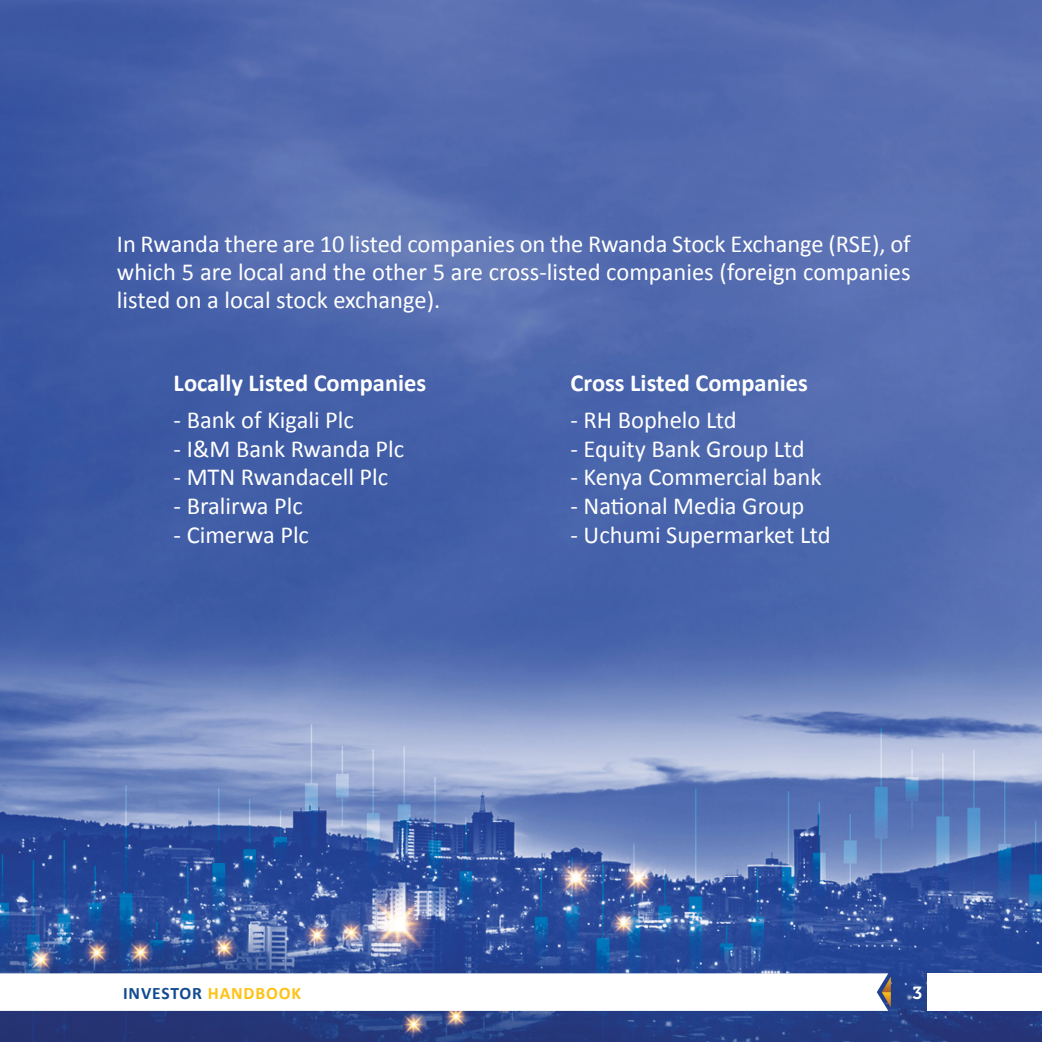
<style>
.page{position:relative;width:1042px;height:1042px;background:#fff}
.page>*{position:absolute;margin:0;border:0;box-sizing:border-box;transform-origin:0 0}
.Big_Title{font:24.5px/28px "Calibri";color:#fff;text-align:justify}
.Big_Title-2{font:700 24.5px "Calibri";color:#fff}
.t1{font:700 17.5px "Calibri";letter-spacing:.05em;color:#124b92}
.t2{font:17.5px "Museo 700";color:#fff}
.s1{color:#fec214}
</style>
<div class="page">
<img style="left:0;top:0;width:1042px;height:1042px">
<div style="left:928px;top:973px;width:114px;height:38px;background:#fff"></div>
<svg style="left:0;top:973px;width:891px;height:38px"></svg>
<p class="Big_Title" style="left:117px;top:229px;width:795px">In Rwanda there are 10 listed companies on the Rwanda Stock Exchange (RSE), of which 5 are local and the other 5 are cross-listed companies (foreign companies listed on a local stock exchange).</p>
<p class="Big_Title-2" style="left:174px;top:367px;width:254px">Locally Listed Companies</p>
<p class="Big_Title-2" style="left:570px;top:367px;width:239px">Cross Listed Companies</p>
<p class="Big_Title" style="left:174px;top:406px;width:182px">- Bank of Kigali Plc</p>
<p class="Big_Title" style="left:174px;top:434px;width:232px">- I&amp;M Bank Rwanda Plc</p>
<p class="Big_Title" style="left:174px;top:463px;width:216px">- MTN Rwandacell Plc</p>
<p class="Big_Title" style="left:174px;top:492px;width:131px">- Bralirwa Plc</p>
<p class="Big_Title" style="left:174px;top:521px;width:137px">- Cimerwa Plc</p>
<p class="Big_Title" style="left:570px;top:406px;width:168px">- RH Bophelo Ltd</p>
<p class="Big_Title" style="left:570px;top:434px;width:235px">- Equity Bank Group Ltd</p>
<p class="Big_Title" style="left:570px;top:463px;width:252px">- Kenya Commercial bank</p>
<p class="Big_Title" style="left:570px;top:492px;width:235px">- National Media Group</p>
<p class="Big_Title" style="left:570px;top:521px;width:261px">- Uchumi Supermarket Ltd</p>
<p class="t1" style="left:123px;top:981px;width:180px">INVESTOR <span class="s1">HANDBOOK</span></p>
<p class="t2" style="left:912px;top:983px;width:11px">3</p>
</div>
